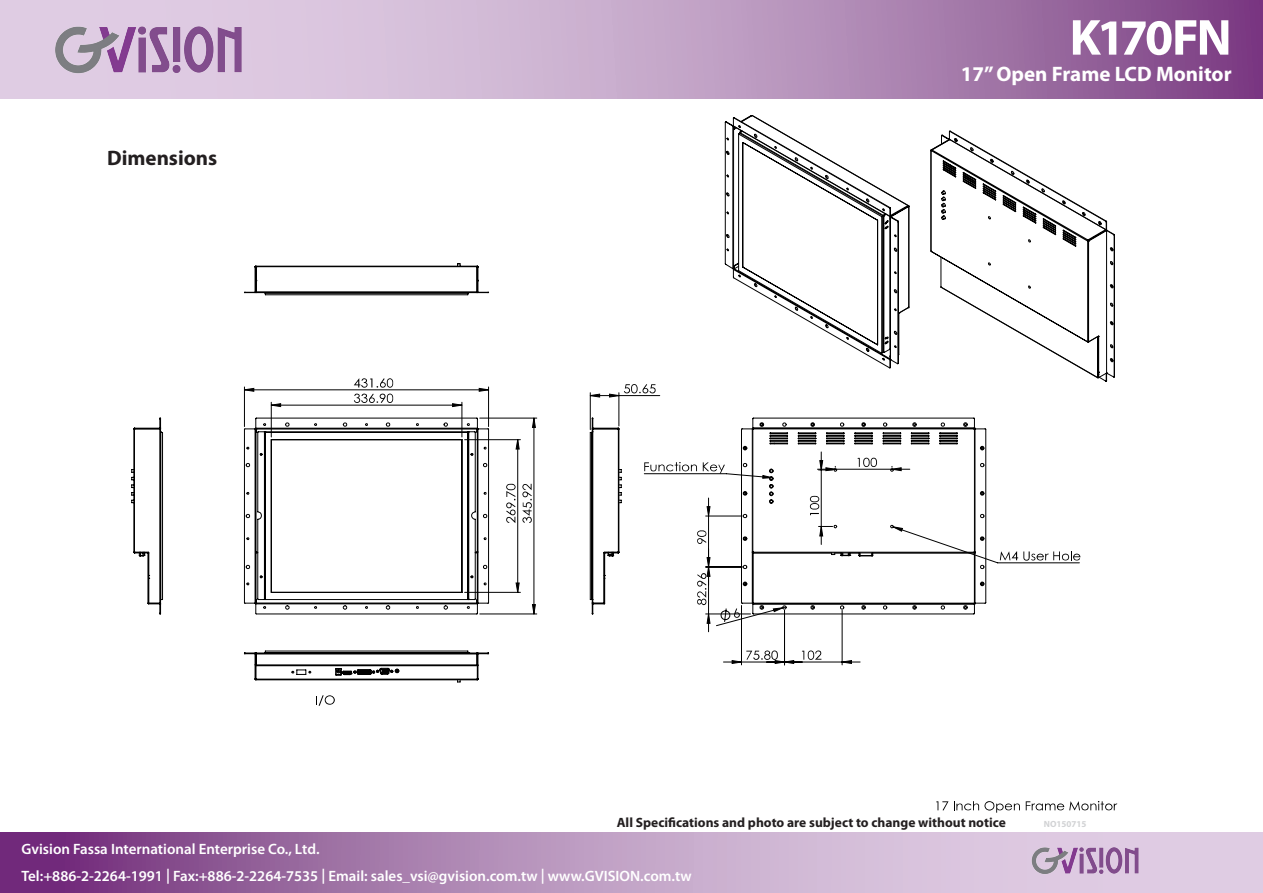
<style>
.page{position:relative;width:1263px;height:893px;background:#fff}
.page>*{position:absolute;margin:0;border:0;box-sizing:border-box;transform-origin:0 0}
.t1{font:700 51px "Myriad Pro";letter-spacing:-.06em;color:#fff}
.t2{font:700 21px "Myriad Pro";color:#fff}
.t3{font:700 21px "Myriad Pro";color:#231f20}
.t4{font:600 15px "Myriad Pro";color:#fff}
.t5{font:700 13.5px "Myriad Pro";color:#231f20}
.t6{font:700 9px "Myriad Pro";color:#d1d2d4}
</style>
<div class="page">
<svg style="left:0;top:833px;width:1263px;height:60px;background:#b590ba"></svg>
<svg style="left:0;top:0;width:1263px;height:98px;background:#b895bd"></svg>
<svg style="left:354px;top:378px;width:39px;height:10px"></svg>
<svg style="left:316px;top:695px;width:19px;height:11px"></svg>
<svg style="left:936px;top:801px;width:84px;height:12px"></svg>
<svg style="left:1026px;top:801px;width:91px;height:9px"></svg>
<hr style="left:244px;top:387px;width:1px;height:40px;background:#000">
<hr style="left:488px;top:387px;width:1px;height:40px;background:#000">
<svg style="left:625px;top:384px;width:31px;height:4px"></svg>
<hr style="left:842px;top:610px;width:1px;height:55px;background:#000">
<hr style="left:741px;top:605px;width:1px;height:60px;background:#000">
<hr style="left:784px;top:610px;width:1px;height:55px;background:#000">
<svg style="left:244px;top:388px;width:617px;height:275px"></svg>
<svg style="left:271px;top:394px;width:191px;height:13px"></svg>
<svg style="left:506px;top:439px;width:26px;height:154px"></svg>
<svg style="left:532px;top:418px;width:112px;height:196px"></svg>
<svg style="left:244px;top:417px;width:234px;height:10px"></svg>
<svg style="left:244px;top:427px;width:245px;height:188px"></svg>
<svg style="left:244px;top:650px;width:245px;height:33px"></svg>
<svg style="left:131px;top:417px;width:32px;height:198px"></svg>
<svg style="left:244px;top:263px;width:245px;height:32px"></svg>
<svg style="left:589px;top:417px;width:33px;height:198px"></svg>
<svg style="left:644px;top:417px;width:436px;height:215px"></svg>
<hr style="left:873px;top:553px;width:101px;height:1px;background:#000">
<svg style="left:724px;top:115px;width:186px;height:254px"></svg>
<svg style="left:930px;top:130px;width:185px;height:252px"></svg>
<img style="left:48px;top:7px;width:203px;height:85px">
<img style="left:1027px;top:836px;width:116px;height:48px">
<p class="t1" style="left:1069px;top:4px;width:164px">K170FN</p>
<p class="t3" style="left:107px;top:144px;width:112px">Dimensions</p>
<p class="t2" style="left:961px;top:60px;width:272px">17” Open Frame LCD Monitor</p>
<p class="t5" style="left:617px;top:814px;width:390px">All Specifications and photo are subject to change without notice</p>
<p class="t6" style="left:1044px;top:818px;width:44px">NO150715</p>
<p class="t4" style="left:21px;top:840px;width:300px">Gvision Fassa International Enterprise Co., Ltd.</p>
<p class="t4" style="left:21px;top:867px;width:672px">Tel:+886-2-2264-1991 | Fax:+886-2-2264-7535 | Email: sales_vsi@gvision.com.tw | www.GVISION.com.tw</p>
</div>
